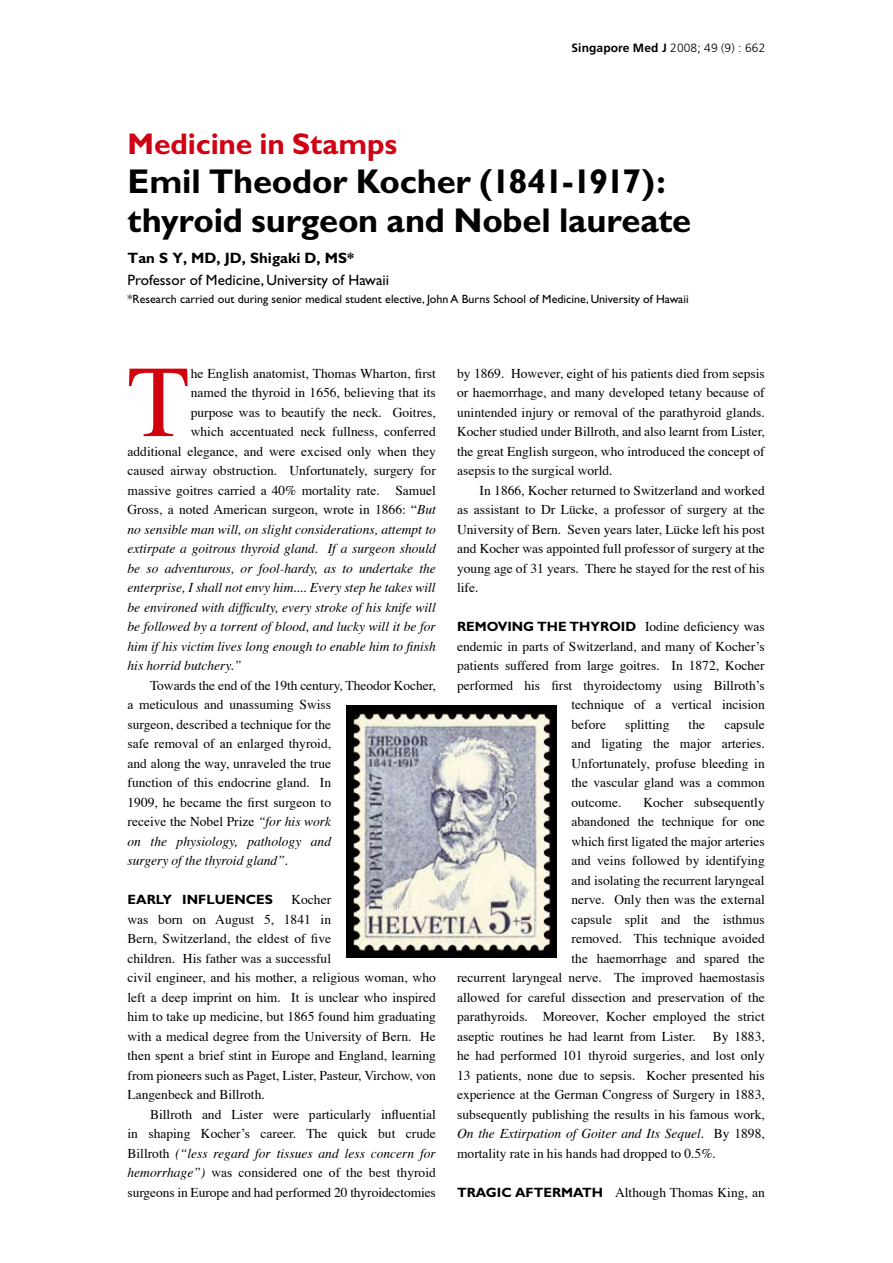
<style>
.page{position:relative;width:893px;height:1263px;background:#fff}
.page>*{position:absolute;margin:0;border:0;box-sizing:border-box;transform-origin:0 0}
.t1{font:101.85px "Times";color:#d1010e}
.t2{font:700 34.5px/39px "Gill Sans";letter-spacing:-.01em;color:#000}
.t3{font:700 30px "Gill Sans";letter-spacing:-.005em;color:#d00113}
.t4{font:15px "Gill Sans";color:#000}
.t5{font:700 15px "Gill Sans";color:#000}
.t6{font:13.5px/19.5px "Times";color:#000;text-align:justify}
.t7{font:italic 13.5px "Times";color:#000}
.t8{font:700 13.5px "Gill Sans";color:#000}
.t9{font:12px "Gill Sans";color:#000}
.t10{font:300 12px "Frutiger";letter-spacing:.01em;color:#000}
.s1{font-weight:700}
.s2{font-style:italic}
.s3{font-family:"Gill Sans";font-weight:700}
</style>
<div class="page">
<img style="left:346px;top:705px;width:211px;height:252px">
<p class="t10" style="left:572px;top:41px;width:195px"><span class="s1">Singapore Med J</span> 2008; 49 (9) : 662</p>
<h3 class="t3" style="left:128px;top:126px;width:271px">Medicine in Stamps</h3>
<h2 class="t2" style="left:128px;top:162px;width:565px">Emil Theodor Kocher (1841-1917): thyroid surgeon and Nobel laureate</h2>
<p class="t5" style="left:128px;top:249px;width:228px">Tan S Y, MD, JD, Shigaki D, MS*</p>
<p class="t4" style="left:128px;top:271px;width:263px">Professor of Medicine, University of Hawaii</p>
<p class="t9" style="left:128px;top:292px;width:563px">*Research carried out during senior medical student elective, John A Burns School of Medicine, University of Hawaii</p>
<h1 class="t1" style="left:128px;top:337px;width:64px">T</h1>
<p class="t6" style="left:191px;top:364px;width:247px">he English anatomist, Thomas Wharton, first</p>
<p class="t6" style="left:191px;top:384px;width:247px">named the thyroid in 1656, believing that its</p>
<p class="t6" style="left:191px;top:403px;width:247px">purpose was to beautify the neck. Goitres,</p>
<p class="t6" style="left:191px;top:423px;width:247px">which accentuated neck fullness, conferred</p>
<p class="t6" style="left:128px;top:442px;width:310px">additional elegance, and were excised only when they</p>
<p class="t6" style="left:128px;top:462px;width:310px">caused airway obstruction. Unfortunately, surgery for</p>
<p class="t6" style="left:128px;top:481px;width:310px">massive goitres carried a 40% mortality rate. Samuel</p>
<p class="t6" style="left:128px;top:501px;width:310px">Gross, a noted American surgeon, wrote in 1866: “<span class="s2">But</span></p>
<p class="t7" style="left:128px;top:521px;width:310px">no sensible man will, on slight considerations, attempt to</p>
<p class="t7" style="left:128px;top:540px;width:310px">extirpate a goitrous thyroid gland. If a surgeon should</p>
<p class="t7" style="left:128px;top:560px;width:310px">be so adventurous, or fool-hardy, as to undertake the</p>
<p class="t7" style="left:128px;top:579px;width:310px">enterprise, I shall not envy him.... Every step he takes will</p>
<p class="t7" style="left:128px;top:599px;width:310px">be environed with difficulty, every stroke of his knife will</p>
<p class="t7" style="left:128px;top:618px;width:310px">be followed by a torrent of blood, and lucky will it be for</p>
<p class="t7" style="left:128px;top:638px;width:310px">him if his victim lives long enough to enable him to finish</p>
<p class="t7" style="left:128px;top:657px;width:116px">his horrid butchery.”</p>
<p class="t6" style="left:128px;top:676px;width:310px;text-align:left;text-indent:23px">Towards the end of the 19th century, Theodor Kocher, a meticulous and unassuming Swiss<br>surgeon, described a technique for the<br>safe removal of an enlarged thyroid,<br>and along the way, unraveled the true<br>function of this endocrine gland. In<br>1909, he became the first surgeon to<br>receive the Nobel Prize <span class="s2">“for his work<br>on the physiology, pathology and<br>surgery of the thyroid gland”.</span></p>
<p class="t8" style="left:128px;top:891px;width:147px">EARLY INFLUENCES</p>
<p class="t6" style="left:128px;top:891px;width:310px;text-align:left;text-indent:164px">Kocher<br>was born on August 5, 1841 in<br>Bern, Switzerland, the eldest of five<br>children. His father was a successful<br>civil engineer, and his mother, a religious woman, who left a deep imprint on him. It is unclear who inspired him to take up medicine, but 1865 found him graduating with a medical degree from the University of Bern. He then spent a brief stint in Europe and England, learning from pioneers such as Paget, Lister, Pasteur, Virchow, von Langenbeck and Billroth.</p>
<p class="t6" style="left:128px;top:1105px;width:310px;text-indent:23px">Billroth and Lister were particularly influential in shaping Kocher’s career. The quick but crude Billroth <span class="s2">(“less regard for tissues and less concern for hemorrhage”)</span> was considered one of the best thyroid surgeons in Europe and had performed 20 thyroidectomies</p>
<p class="t6" style="left:457px;top:364px;width:309px">by 1869. However, eight of his patients died from sepsis or haemorrhage, and many developed tetany because of unintended injury or removal of the parathyroid glands.<br>Kocher studied under Billroth, and also learnt from Lister, the great English surgeon, who introduced the concept of asepsis to the surgical world.</p>
<p class="t6" style="left:457px;top:481px;width:309px;text-indent:23px">In 1866, Kocher returned to Switzerland and worked as assistant to Dr Lücke, a professor of surgery at the University of Bern. Seven years later, Lücke left his post and Kocher was appointed full professor of surgery at the young age of 31 years. There he stayed for the rest of his life.</p>
<p class="t6" style="left:457px;top:618px;width:309px"><span class="s3">REMOVING THE THYROID</span> Iodine deficiency was</p>
<p class="t6" style="left:457px;top:637px;width:309px">endemic in parts of Switzerland, and many of Kocher’s</p>
<p class="t6" style="left:457px;top:657px;width:309px">patients suffered from large goitres. In 1872, Kocher</p>
<p class="t6" style="left:457px;top:676px;width:309px">performed his first thyroidectomy using Billroth’s</p>
<p class="t6" style="left:571px;top:696px;width:195px">technique of a vertical incision</p>
<p class="t6" style="left:571px;top:715px;width:36px">before</p>
<p class="t6" style="left:625px;top:715px;width:46px">splitting</p>
<p class="t6" style="left:689px;top:715px;width:18px">the</p>
<p class="t6" style="left:571px;top:715px;width:195px;text-indent:153px">capsule and ligating the major arteries.<br>Unfortunately, profuse bleeding in the vascular gland was a common outcome.</p>
<p class="t6" style="left:643px;top:793px;width:123px">Kocher subsequently</p>
<p class="t6" style="left:571px;top:813px;width:195px">abandoned the technique for one</p>
<p class="t6" style="left:571px;top:832px;width:195px">which first ligated the major arteries</p>
<p class="t6" style="left:571px;top:852px;width:195px">and veins followed by identifying</p>
<p class="t6" style="left:571px;top:871px;width:195px">and isolating the recurrent laryngeal</p>
<p class="t6" style="left:571px;top:891px;width:195px">nerve. Only then was the external</p>
<p class="t6" style="left:571px;top:910px;width:195px">capsule split and the isthmus</p>
<p class="t6" style="left:571px;top:930px;width:195px">removed. This technique avoided</p>
<p class="t6" style="left:571px;top:949px;width:195px">the haemorrhage and spared the</p>
<p class="t6" style="left:457px;top:969px;width:309px">recurrent laryngeal nerve. The improved haemostasis</p>
<p class="t6" style="left:457px;top:988px;width:309px">allowed for careful dissection and preservation of the</p>
<p class="t6" style="left:457px;top:1008px;width:309px">parathyroids. Moreover, Kocher employed the strict</p>
<p class="t6" style="left:457px;top:1027px;width:240px">aseptic routines he had learnt from Lister.</p>
<p class="t6" style="left:457px;top:1027px;width:309px;text-indent:256px">By 1883, he had performed 101 thyroid surgeries, and lost only 13 patients, none due to sepsis. Kocher presented his experience at the German Congress of Surgery in 1883, subsequently publishing the results in his famous work, <span class="s2">On the Extirpation of Goiter and Its Sequel.</span> By 1898, mortality rate in his hands had dropped to 0.5%.</p>
<p class="t6" style="left:457px;top:1183px;width:309px"><span class="s3">TRAGIC AFTERMATH</span> Although Thomas King, an</p>
</div>
